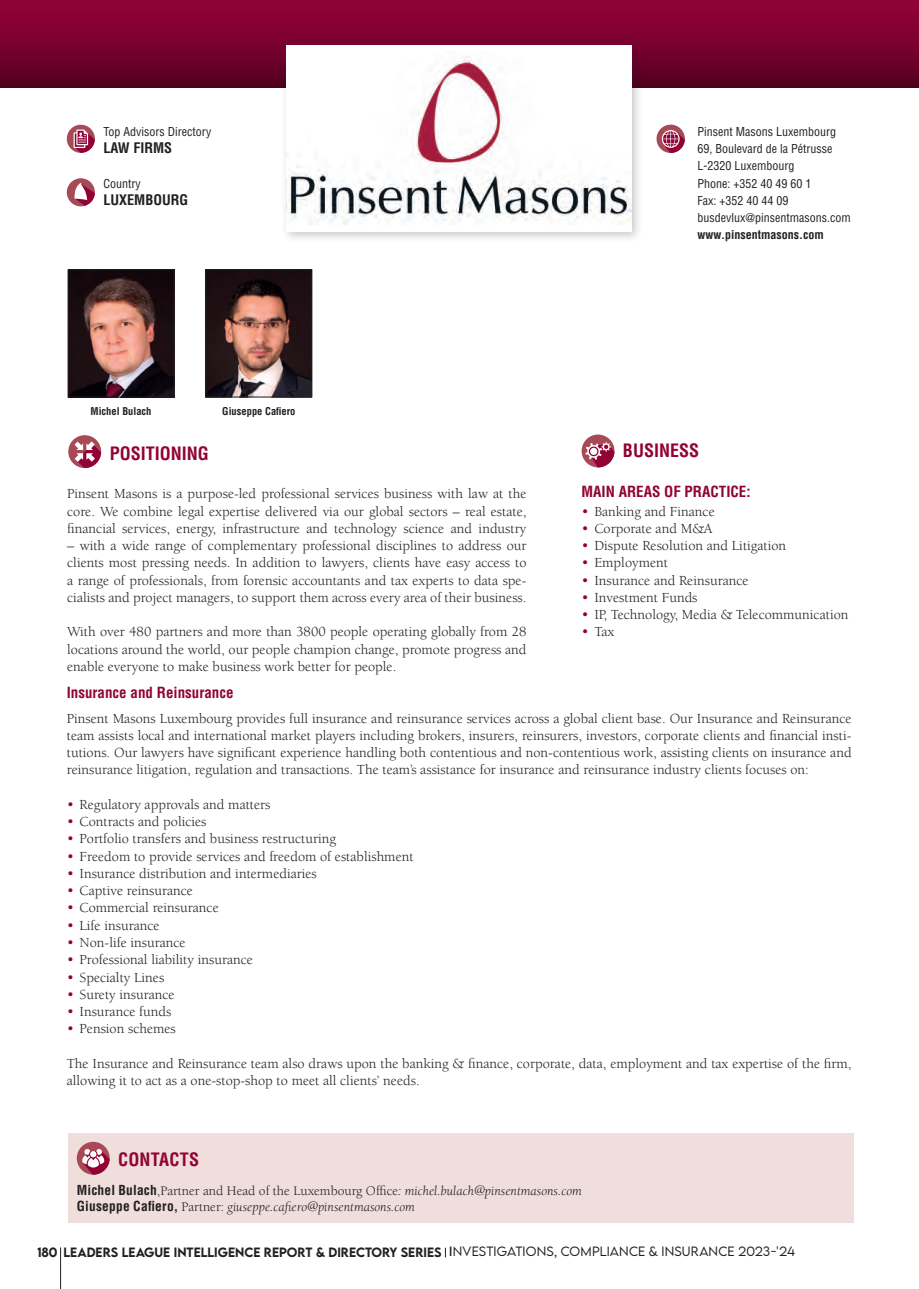
<style>
.page{position:relative;width:919px;height:1289px;background:#fff}
.page>*{position:absolute;margin:0;border:0;box-sizing:border-box;transform-origin:0 0}
.t1{font:700 condensed 18px "Helvetica LT Std";color:#910335}
.t2{font:700 condensed 15px "Helvetica LT Std";color:#910335}
.t3{font:14.25px/17.2px "Berkeley Std";color:#231f20;text-align:justify}
.t4{font:700 condensed 14.25px "Helvetica LT Std";color:#231f20}
.t5{font:italic 13.5px/16.2px "Berkeley Std";color:#231f20}
.t6{font:condensed 12px/17.2px "Helvetica LT Std";color:#231f20}
.t7{font:500 12px "LEMONMILK";color:#231f20}
.t8{font:700 condensed 12px "Helvetica LT Std";color:#231f20}
.t9{font:700 condensed 10.5px "Helvetica LT Std";color:#231f20}
.s1{font-size:15px;color:#910335}
.s2{font-family:"Helvetica LT Std";font-weight:700;font-style:normal;font-stretch:condensed}
.s3{font-style:normal}
.s4{font-weight:400}
.s5{font-weight:300}
</style>
<div class="page">
<div style="left:0;top:0;width:906px;height:87px;background:linear-gradient(to bottom,#970239,#560022)"></div>
<svg style="left:906px;top:0;width:12px;height:87px"></svg>
<hr style="left:60px;top:1247px;width:1px;height:41px;background:#231f20">
<div style="left:67px;top:125px;width:28px;height:28px;background:#a84956;border-radius:50%"></div>
<svg style="left:74px;top:129px;width:21px;height:24px"></svg>
<div style="left:67px;top:178px;width:28px;height:28px;background:#a84956;border-radius:50%"></div>
<svg style="left:74px;top:182px;width:21px;height:24px"></svg>
<div style="left:68px;top:435px;width:33px;height:33px;background:#a84956;border-radius:50%"></div>
<svg style="left:74px;top:441px;width:27px;height:27px"></svg>
<svg style="left:581px;top:434px;width:33px;height:33px"></svg>
<svg style="left:585px;top:442px;width:29px;height:25px"></svg>
<div style="left:590px;top:448px;width:7px;height:7px;background:#fff;border-radius:50%"></div>
<div style="left:68px;top:1133px;width:785px;height:90px;background:#f0dedd"></div>
<svg style="left:77px;top:1141px;width:33px;height:33px"></svg>
<svg style="left:82px;top:1148px;width:28px;height:26px"></svg>
<div style="left:656px;top:125px;width:28px;height:28px;background:#a84956;border-radius:50%"></div>
<svg style="left:661px;top:130px;width:23px;height:23px"></svg>
<img style="left:70px;top:271px;width:102px;height:124px">
<div style="left:68px;top:269px;width:106px;height:128px;border:1px solid #231f20"></div>
<img style="left:208px;top:271px;width:102px;height:124px">
<div style="left:206px;top:269px;width:106px;height:128px;border:1px solid #231f20"></div>
<div style="left:280px;top:39px;width:364px;height:205px;background:#231f20;opacity:.25"></div>
<div style="left:286px;top:45px;width:345px;height:186px;background:#fff"></div>
<img style="left:286px;top:56px;width:345px;height:168px">
<p class="t6" style="left:103px;top:123px;width:109px">Top Advisors Directory</p>
<p class="t4" style="left:103px;top:139px;width:70px">LAW FIRMS</p>
<p class="t6" style="left:103px;top:174px;width:39px">Country</p>
<p class="t4" style="left:103px;top:190px;width:86px">LUXEMBOURG</p>
<p class="t9" style="left:90px;top:404px;width:62px">Michel Bulach</p>
<p class="t9" style="left:222px;top:404px;width:75px">Giuseppe Cafiero</p>
<p class="t6" style="left:697px;top:123px;width:155px">Pinsent Masons Luxembourg<br>69, Boulevard de la Pétrusse<br>L-2320 Luxembourg<br>Phone: +352 40 49 60 1<br>Fax: +352 40 44 09 busdevlux@pinsentmasons.com</p>
<p class="t8" style="left:697px;top:227px;width:128px">www.pinsentmasons.com</p>
<p class="t1" style="left:110px;top:441px;width:101px">POSITIONING</p>
<p class="t1" style="left:623px;top:439px;width:78px">BUSINESS</p>
<p class="t2" style="left:581px;top:482px;width:170px">MAIN AREAS OF PRACTICE:</p>
<p class="t3" style="left:581px;top:502px;width:135px"><span class="s1">•</span> Banking and Finance</p>
<p class="t3" style="left:581px;top:520px;width:132px"><span class="s1">•</span> Corporate and M&amp;A</p>
<p class="t3" style="left:581px;top:537px;width:206px"><span class="s1">•</span> Dispute Resolution and Litigation</p>
<p class="t3" style="left:581px;top:554px;width:88px"><span class="s1">•</span> Employment</p>
<p class="t3" style="left:581px;top:571px;width:168px"><span class="s1">•</span> Insurance and Reinsurance</p>
<p class="t3" style="left:581px;top:589px;width:117px"><span class="s1">•</span> Investment Funds</p>
<p class="t3" style="left:581px;top:606px;width:268px"><span class="s1">•</span> IP, Technology, Media &amp; Telecommunication</p>
<p class="t3" style="left:581px;top:623px;width:34px"><span class="s1">•</span> Tax</p>
<p class="t3" style="left:67px;top:485px;width:461px">Pinsent Masons is a purpose-led professional services business with law at the core. We combine legal expertise delivered via our global sectors – real estate, financial services, energy, infrastructure and technology science and industry</p>
<p class="t3" style="left:67px;top:537px;width:461px">– with a wide range of complementary professional disciplines to address our clients most pressing needs. In addition to lawyers, clients have easy access to a range of professionals, from forensic accountants and tax experts to data spe&shy;cialists and project managers, to support them across every area of their business.</p>
<p class="t3" style="left:67px;top:623px;width:461px">With over 480 partners and more than 3800 people operating globally from 28 locations around the world, our people champion change, promote progress and enable everyone to make business work better for people.</p>
<p class="t2" style="left:67px;top:683px;width:168px">Insurance and Reinsurance</p>
<p class="t3" style="left:67px;top:709px;width:786px">Pinsent Masons Luxembourg provides full insurance and reinsurance services across a global client base. Our Insurance and Reinsurance team assists local and international market players including brokers, insurers, reinsurers, investors, corporate clients and financial insti&shy;tutions. Our lawyers have significant experience handling both contentious and non-contentious work, assisting clients on insurance and reinsurance litigation, regulation and transactions. The team’s assistance for insurance and reinsurance industry clients focuses on:</p>
<p class="t3" style="left:67px;top:796px;width:205px"><span class="s1">•</span> Regulatory approvals and matters</p>
<p class="t3" style="left:67px;top:813px;width:141px"><span class="s1">•</span> Contracts and policies</p>
<p class="t3" style="left:67px;top:830px;width:271px"><span class="s1">•</span> Portfolio transfers and business restructuring</p>
<p class="t3" style="left:67px;top:847px;width:348px"><span class="s1">•</span> Freedom to provide services and freedom of establishment</p>
<p class="t3" style="left:67px;top:865px;width:251px"><span class="s1">•</span> Insurance distribution and intermediaries</p>
<p class="t3" style="left:67px;top:882px;width:128px"><span class="s1">•</span> Captive reinsurance</p>
<p class="t3" style="left:67px;top:899px;width:153px"><span class="s1">•</span> Commercial reinsurance</p>
<p class="t3" style="left:67px;top:916px;width:94px"><span class="s1">•</span> Life insurance</p>
<p class="t3" style="left:67px;top:934px;width:120px"><span class="s1">•</span> Non-life insurance</p>
<p class="t3" style="left:67px;top:951px;width:188px"><span class="s1">•</span> Professional liability insurance</p>
<p class="t3" style="left:67px;top:968px;width:99px"><span class="s1">•</span> Specialty Lines</p>
<p class="t3" style="left:67px;top:985px;width:109px"><span class="s1">•</span> Surety insurance</p>
<p class="t3" style="left:67px;top:1003px;width:106px"><span class="s1">•</span> Insurance funds</p>
<p class="t3" style="left:67px;top:1020px;width:111px"><span class="s1">•</span> Pension schemes</p>
<p class="t3" style="left:67px;top:1054px;width:786px">The Insurance and Reinsurance team also draws upon the banking &amp; finance, corporate, data, employment and tax expertise of the firm, allowing it to act as a one-stop-shop to meet all clients’ needs.</p>
<p class="t1" style="left:118px;top:1148px;width:83px">CONTACTS</p>
<p class="t5" style="left:77px;top:1182px;width:506px"><span class="s2">Michel Bulach</span><span class="s3">,Partner and Head of the Luxembourg Office</span>: michel.bulach@pinsentmasons.com<br><span class="s2">Giuseppe Cafiero,</span> <span class="s3">Partner:</span> giuseppe.cafiero@pinsentmasons.com</p>
<p class="t7" style="left:37px;top:1244px;width:759px">180 LEADERS LEAGUE INTELLIGENCE REPORT &amp; DIRECTORY SERIES <span class="s4">I</span><span class="s5">NVESTIGATIONS, COMPLIANCE &amp; INSURANCE 2023-'24</span></p>
</div>
